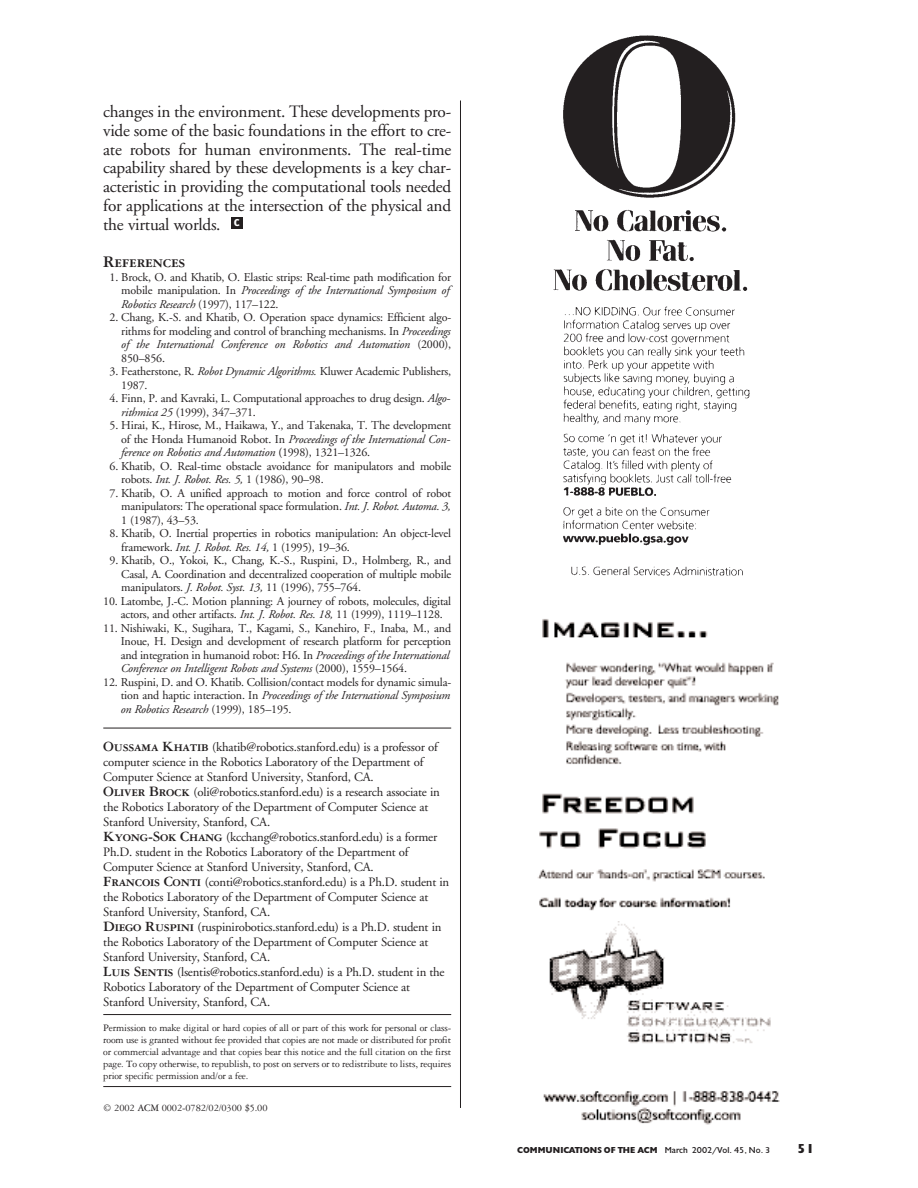
<style>
.page{position:relative;width:918px;height:1188px;background:#fff}
.page>*{position:absolute;margin:0;border:0;box-sizing:border-box;transform-origin:0 0}
.t1{font:17.25px/18.8px "Adobe Garamond";letter-spacing:-.015em;color:#231f20;text-align:justify}
.t2{font:17.25px "Garamond Three Bold SC";letter-spacing:-.015em;color:#231f20}
.t3{font:900 13.5px "Gill";color:#231f20}
.t4{font:700 13.5px "Meta";color:#fff}
.t5{font:12.75px/15px "Adobe Garamond";letter-spacing:-.015em;color:#231f20}
.t6{font:12px/13.5px "Adobe Garamond";letter-spacing:-.015em;color:#231f20}
.t7{font:10.5px/12px "Garamond Three";letter-spacing:-.015em;color:#231f20;text-align:justify}
.t8{font:900 9px "Gill";color:#231f20}
.s1{font-style:italic}
.s2{font-weight:600}
.s3{font-family:"Garamond Three Bold SC";font-size:15px}
.s4{font-weight:400}
</style>
<div class="page">
<hr style="left:103px;top:728px;width:348px;height:1px;background:#231f20">
<hr style="left:103px;top:1014px;width:348px;height:1px;background:#231f20">
<hr style="left:103px;top:1086px;width:348px;height:1px;background:#231f20">
<div style="left:231px;top:218px;width:12px;height:12px;background:#231f20"></div>
<img style="left:553px;top:35px;width:197px;height:541px">
<img style="left:537px;top:619px;width:243px;height:506px">
<hr style="left:460px;top:101px;width:1px;height:1007px;background:#231f20">
<p class="t1" style="left:103px;top:104px;width:349px">changes in the environment. These developments pro&shy;vide some of the basic foundations in the effort to cre&shy;ate robots for human environments. The real-time capability shared by these developments is a key char&shy;acteristic in providing the computational tools needed for applications at the intersection of the physical and the virtual worlds.</p>
<h1 class="t2" style="left:103px;top:256px;width:83px">References</h1>
<p class="t6" style="left:121px;top:271px;width:331px;text-indent:-12px">1. Brock, O. and Khatib, O. Elastic strips: Real-time path modification for mobile manipulation. In <span class="s1">Proceedings of the International Symposium of<br>Robotics Research</span> (1997), 117–122.</p>
<p class="t6" style="left:121px;top:312px;width:331px;text-align:justify;text-indent:-12px">2. Chang, K.-S. and Khatib, O. Operation space dynamics: Efficient algo&shy;rithms for modeling and control of branching mechanisms. In <span class="s1">Proceedings of the International Conference on Robotics and Automation</span> (2000), 850–856.</p>
<p class="t6" style="left:121px;top:366px;width:331px;text-indent:-12px">3. Featherstone, R. <span class="s1">Robot Dynamic Algorithms.</span> Kluwer Academic Publishers,<br>1987.</p>
<p class="t6" style="left:121px;top:393px;width:331px;text-indent:-12px">4. Finn, P. and Kavraki, L. Computational approaches to drug design. <span class="s1">Algo&shy;rithmica 25</span> (1999), 347–371.</p>
<p class="t6" style="left:121px;top:420px;width:331px;text-align:justify;text-indent:-12px">5. Hirai, K., Hirose, M., Haikawa, Y., and Takenaka, T. The development of the Honda Humanoid Robot. In <span class="s1">Proceedings of the International Con&shy;ference on Robotics and Automation</span> <span class="s2">(</span>1998), 1321–1326.</p>
<p class="t6" style="left:121px;top:460px;width:331px;text-indent:-12px">6. Khatib, O. Real-time obstacle avoidance for manipulators and mobile robots. <span class="s1">Int. J. Robot. Res. 5,</span> 1 (1986), 90–98.</p>
<p class="t6" style="left:121px;top:487px;width:331px;text-align:justify;text-indent:-12px">7. Khatib, O. A unified approach to motion and force control of robot manipulators: The operational space formulation. <span class="s1">Int. J. Robot. Automa. 3, </span>1 (1987), 43–53.</p>
<p class="t6" style="left:121px;top:528px;width:331px;text-indent:-12px">8. Khatib, O. Inertial properties in robotics manipulation: An object-level framework. <span class="s1">Int. J. Robot. Res. 14,</span> 1 (1995), 19–36.</p>
<p class="t6" style="left:121px;top:555px;width:331px;text-align:justify;text-indent:-12px">9. Khatib, O., Yokoi, K., Chang, K.-S., Ruspini, D., Holmberg, R., and Casal, A. Coordination and decentralized cooperation of multiple mobile manipulators. <span class="s1">J. Robot. Syst. 13,</span> 11 (1996), 755–764.</p>
<p class="t6" style="left:121px;top:595px;width:332px;text-indent:-17px">10. Latombe, J.-C. Motion planning: A journey of robots, molecules, digital actors, and other artifacts. <span class="s1">Int. J. Robot. Res. 18,</span> 11 (1999), 1119–1128.</p>
<p class="t6" style="left:121px;top:622px;width:332px;text-indent:-17px">11. Nishiwaki, K., Sugihara, T., Kagami, S., Kanehiro, F., Inaba, M., and Inoue, H. Design and development of research platform for perception and integration in humanoid robot: H6. In <span class="s1">Proceedings of the International Conference on Intelligent Robots and Systems</span> (2000), 1559–1564.</p>
<p class="t6" style="left:121px;top:676px;width:332px;text-align:justify;text-indent:-17px">12. Ruspini, D. and O. Khatib. Collision/contact models for dynamic simula&shy;tion and haptic interaction. In <span class="s1">Proceedings of the International Symposium on Robotics Research</span> (1999), 185–195.</p>
<p class="t5" style="left:103px;top:740px;width:348px"><span class="s3">Oussama Khatib</span> (khatib@robotics.stanford.edu) is a professor of computer science in the Robotics Laboratory of the Department of Computer Science at Stanford University, Stanford, CA.<br><span class="s3">Oliver Brock</span> (oli@robotics.stanford.edu) is a research associate in the Robotics Laboratory of the Department of Computer Science at Stanford University, Stanford, CA.<br><span class="s3">Kyong-Sok Chang</span> (kcchang@robotics.stanford.edu) is a former Ph.D. student in the Robotics Laboratory of the Department of Computer Science at Stanford University, Stanford, CA.<br><span class="s3">Francois Conti</span> (conti@robotics.stanford.edu) is a Ph.D. student in the Robotics Laboratory of the Department of Computer Science at Stanford University, Stanford, CA.<br><span class="s3">Diego Ruspini</span> (ruspinirobotics.stanford.edu) is a Ph.D. student in the Robotics Laboratory of the Department of Computer Science at Stanford University, Stanford, CA.<br><span class="s3">Luis Sentis</span> (lsentis@robotics.stanford.edu) is a Ph.D. student in the Robotics Laboratory of the Department of Computer Science at Stanford University, Stanford, CA.</p>
<p class="t7" style="left:103px;top:1023px;width:349px">Permission to make digital or hard copies of all or part of this work for personal or class&shy;room use is granted without fee provided that copies are not made or distributed for profit or commercial advantage and that copies bear this notice and the full citation on the first page. To copy otherwise, to republish, to post on servers or to redistribute to lists, requires prior specific permission and/or a fee.</p>
<p class="t7" style="left:103px;top:1102px;width:166px">© 2002 ACM 0002-0782/02/0300 $5.00</p>
<p class="t4" style="left:234px;top:217px;width:7px">c</p>
<p class="t8" style="left:517px;top:1147px;width:255px">COMMUNICATIONS OF THE ACM <span class="s4">March 2002/Vol. 45, No. 3</span></p>
<p class="t3" style="left:797px;top:1144px;width:19px">51</p>
</div>
